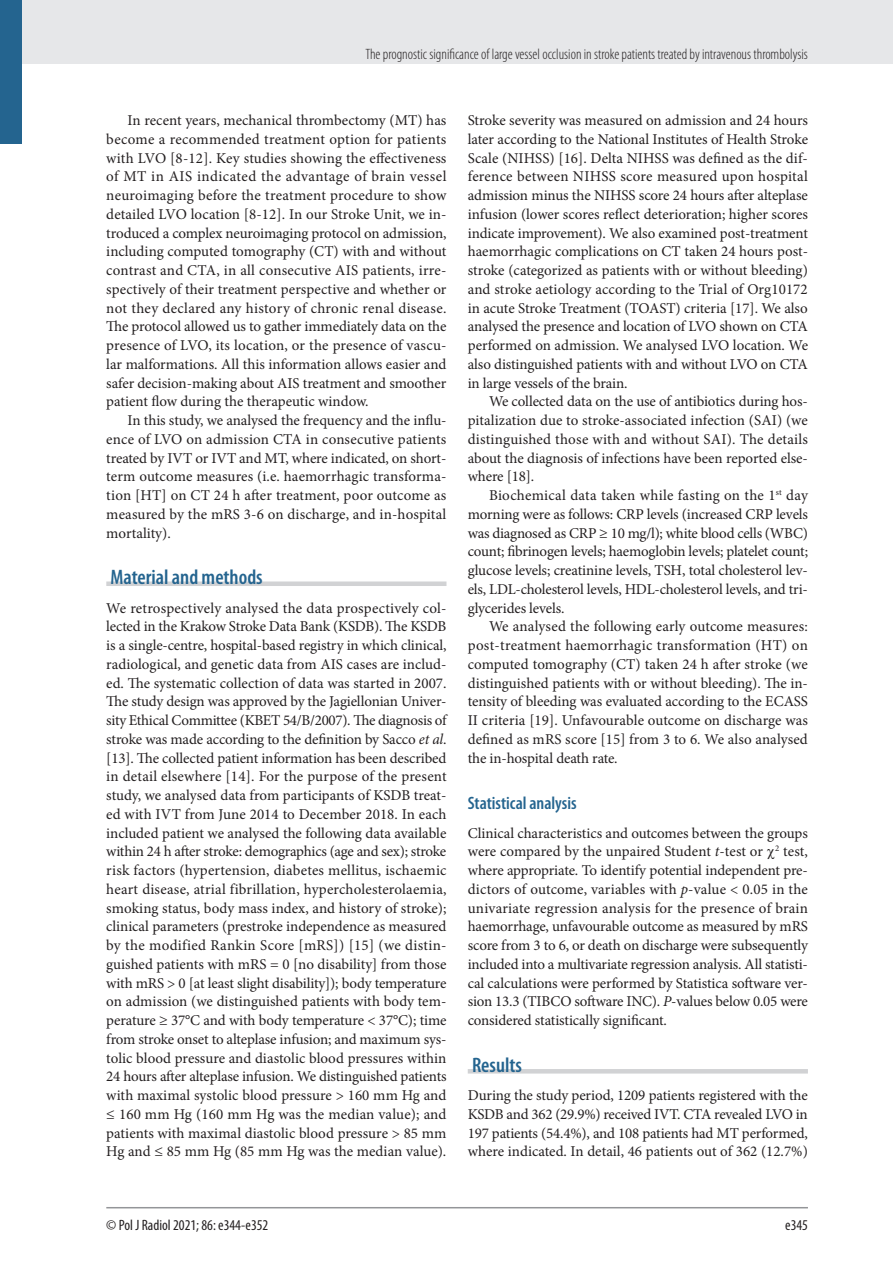
<style>
.page{position:relative;width:893px;height:1263px;background:#fff}
.page>*{position:absolute;margin:0;border:0;box-sizing:border-box;transform-origin:0 0}
.srodtytul_1{font:600 condensed 21px "Myriad Pro";color:#24648f}
.srodtytul_2{font:600 condensed 18px "Myriad Pro";color:#24648f}
.tekst_bez_wciecia{font:15px/18.8px "Minion Pro";letter-spacing:-.01em;color:#231f20;text-align:justify}
.tekst{font:15px/18.8px "Minion Pro";letter-spacing:-.005em;color:#231f20;text-align:justify}
.t1{font:300 condensed 15px "Myriad Pro";color:#231f20}
.tabela_tekst{font:condensed 15px "Myriad Pro";color:#231f20}
.s1{font-style:italic}
</style>
<div class="page">
<div style="left:0;top:0;width:893px;height:64px;background:#e6e7e9"></div>
<hr style="left:106px;top:1207px;width:702px;height:1px;background:#939598">
<div style="left:0;top:0;width:21px;height:144px;background:#24648f"></div>
<div style="left:106px;top:581px;width:340px;height:5px;background:#d1d2d4"></div>
<hr style="left:468px;top:1069px;width:340px;height:4px;background:#d1d2d4">
<p class="t1" style="left:365px;top:45px;width:444px">The prognostic significance of large vessel occlusion in stroke patients treated by intravenous thrombolysis</p>
<p class="tekst" style="left:106px;top:111px;width:342px;text-indent:21px">In recent years, mechanical thrombectomy (MT) has become a recommended treatment option for patients with LVO [8-12]. Key studies showing the effectiveness of MT in AIS indicated the advantage of brain vessel neuroimaging before the treatment procedure to show detailed LVO location [8-12]. In our Stroke Unit, we in&shy;troduced a complex neuroimaging protocol on admission, including computed tomography (CT) with and without contrast and CTA, in all consecutive AIS patients, irre&shy;spectively of their treatment perspective and whether or not they declared any history of chronic renal disease.<br>The protocol allowed us to gather immediately data on the presence of LVO, its location, or the presence of vascu&shy;lar malformations. All this information allows easier and safer decision-making about AIS treatment and smoother patient flow during the therapeutic window.</p>
<p class="tekst" style="left:106px;top:411px;width:342px;text-indent:21px">In this study, we analysed the frequency and the influ&shy;ence of LVO on admission CTA in consecutive patients treated by IVT or IVT and MT, where indicated, on short&shy;term outcome measures (i.e. haemorrhagic transforma&shy;tion [HT] on CT 24 h after treatment, poor outcome as measured by the mRS 3-6 on discharge, and in-hospital mortality).</p>
<p class="srodtytul_1" style="left:111px;top:564px;width:154px">Material and methods</p>
<p class="tekst_bez_wciecia" style="left:106px;top:598px;width:342px">We retrospectively analysed the data prospectively col&shy;lected in the Krakow Stroke Data Bank (KSDB). The KSDB is a single-centre, hospital-based registry in which clinical, radiological, and genetic data from AIS cases are includ&shy;ed. The systematic collection of data was started in 2007.<br>The study design was approved by the Jagiellonian Univer&shy;sity Ethical Committee (KBET 54/B/2007). The diagnosis of stroke was made according to the definition by Sacco <span class="s1">et al</span>. [13]. The collected patient information has been described in detail elsewhere [14]. For the purpose of the present study, we analysed data from participants of KSDB treat&shy;ed with IVT from June 2014 to December 2018. In each included patient we analysed the following data available within 24 h after stroke: demographics (age and sex); stroke risk factors (hypertension, diabetes mellitus, ischaemic heart disease, atrial fibrillation, hypercholesterolaemia, smoking status, body mass index, and history of stroke); clinical parameters (prestroke independence as measured by the modified Rankin Score [mRS]) [15] (we distin&shy;guished patients with mRS = 0 [no disability] from those with mRS &gt; 0 [at least slight disability]); body temperature on admission (we distinguished patients with body tem&shy;perature ≥ 37°C and with body temperature &lt; 37°C); time from stroke onset to alteplase infusion; and maximum sys&shy;tolic blood pressure and diastolic blood pressures within 24 hours after alteplase infusion. We distinguished patients with maximal systolic blood pressure &gt; 160 mm Hg and ≤ 160 mm Hg (160 mm Hg was the median value); and patients with maximal diastolic blood pressure &gt; 85 mm Hg and ≤ 85 mm Hg (85 mm Hg was the median value).</p>
<p class="tekst_bez_wciecia" style="left:468px;top:111px;width:342px">Stroke severity was measured on admission and 24 hours later according to the National Institutes of Health Stroke Scale (NIHSS) [16]. Delta NIHSS was defined as the dif&shy;ference between NIHSS score measured upon hospital admission minus the NIHSS score 24 hours after alteplase infusion (lower scores reflect deterioration; higher scores indicate improvement). We also examined post-treatment haemorrhagic complications on CT taken 24 hours post&shy;stroke (categorized as patients with or without bleeding) and stroke aetiology according to the Trial of Org10172 in acute Stroke Treatment (TOAST) criteria [17]. We also analysed the presence and location of LVO shown on CTA performed on admission. We analysed LVO location. We also distinguished patients with and without LVO on CTA in large vessels of the brain.</p>
<p class="tekst" style="left:468px;top:392px;width:342px;text-indent:21px">We collected data on the use of antibiotics during hos&shy;pitalization due to stroke-associated infection (SAI) (we distinguished those with and without SAI). The details about the diagnosis of infections have been reported else&shy;where [18].</p>
<p class="tekst" style="left:468px;top:486px;width:342px;text-indent:21px">Biochemical data taken while fasting on the 1<sup>st</sup> day morning were as follows: CRP levels (increased CRP levels was diagnosed as CRP ≥ 10 mg/l); white blood cells (WBC) count; fibrinogen levels; haemoglobin levels; platelet count; glucose levels; creatinine levels, TSH, total cholesterol lev&shy;els, LDL-cholesterol levels, HDL-cholesterol levels, and tri&shy;glycerides levels.</p>
<p class="tekst" style="left:468px;top:617px;width:342px;text-indent:21px">We analysed the following early outcome measures: post-treatment haemorrhagic transformation (HT) on computed tomography (CT) taken 24 h after stroke (we distinguished patients with or without bleeding). The in&shy;tensity of bleeding was evaluated according to the ECASS II criteria [19]. Unfavourable outcome on discharge was defined as mRS score [15] from 3 to 6. We also analysed the in-hospital death rate.</p>
<p class="srodtytul_2" style="left:468px;top:792px;width:110px">Statistical analysis</p>
<p class="tekst_bez_wciecia" style="left:468px;top:823px;width:342px">Clinical characteristics and outcomes between the groups were compared by the unpaired Student <span class="s1">t</span>-test or <sup>2</sup> test, where appropriate. To identify potential independent pre&shy;dictors of outcome, variables with <span class="s1">p</span>-value &lt; 0.05 in the univariate regression analysis for the presence of brain haemorrhage, unfavourable outcome as measured by mRS score from 3 to 6, or death on discharge were subsequently included into a multivariate regression analysis. All statisti&shy;cal calculations were performed by Statistica software ver&shy;sion 13.3 (TIBCO software INC). <span class="s1">P</span>-values below 0.05 were considered statistically significant.</p>
<p class="srodtytul_1" style="left:472px;top:1052px;width:51px">Results</p>
<p class="tekst_bez_wciecia" style="left:468px;top:1086px;width:342px">During the study period, 1209 patients registered with the KSDB and 362 (29.9%) received IVT. CTA revealed LVO in 197 patients (54.4%), and 108 patients had MT performed, where indicated. In detail, 46 patients out of 362 (12.7%)</p>
<p class="tabela_tekst" style="left:106px;top:1216px;width:164px">© Pol J Radiol 2021; 86: e344-e352</p>
<p class="tabela_tekst" style="left:785px;top:1216px;width:24px">e345</p>
</div>
